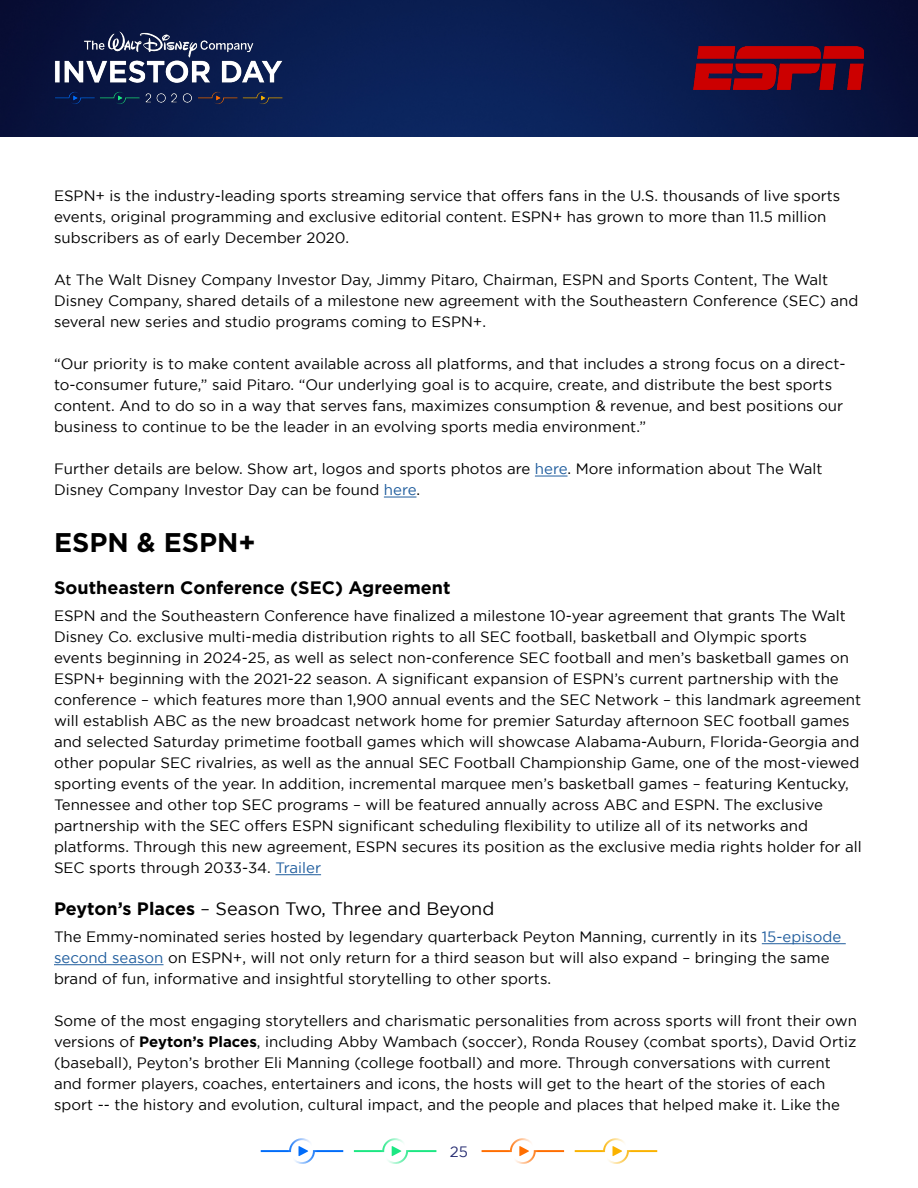
<style>
.page{position:relative;width:918px;height:1188px;background:#fff}
.page>*{position:absolute;margin:0;border:0;box-sizing:border-box;transform-origin:0 0}
.t1{font:700 27px "Gotham";color:#000}
.t2{font:18px "Gotham";color:#000}
.t3{font:700 18px "Gotham";color:#000}
.t4{font:15px/21px "Gotham";color:#000}
.t5{font:15px "Gotham";color:#272d72}
.s1{color:#215e9e}
.s2{font-weight:700}
</style>
<div class="page">
<img style="left:0;top:0;width:918px;height:136px">
<img style="left:54px;top:31px;width:229px;height:74px">
<img style="left:694px;top:47px;width:170px;height:42px">
<svg style="left:482px;top:1138px;width:82px;height:26px"></svg>
<svg style="left:354px;top:1138px;width:82px;height:26px"></svg>
<svg style="left:261px;top:1138px;width:82px;height:26px"></svg>
<svg style="left:575px;top:1138px;width:82px;height:26px"></svg>
<hr style="left:535px;top:476px;width:33px;height:1px;background:#215e9e">
<hr style="left:384px;top:497px;width:33px;height:1px;background:#215e9e">
<hr style="left:275px;top:874px;width:46px;height:1px;background:#215e9e">
<hr style="left:762px;top:943px;width:84px;height:1px;background:#215e9e">
<hr style="left:54px;top:964px;width:110px;height:1px;background:#215e9e">
<p class="t4" style="left:54px;top:185px;width:788px">ESPN+ is the industry-leading sports streaming service that offers fans in the U.S. thousands of live sports events, original programming and exclusive editorial content. ESPN+ has grown to more than 11.5 million subscribers as of early December 2020.</p>
<p class="t4" style="left:54px;top:269px;width:806px">At The Walt Disney Company Investor Day, Jimmy Pitaro, Chairman, ESPN and Sports Content, The Walt<br>Disney Company, shared details of a milestone new agreement with the Southeastern Conference (SEC) and several new series and studio programs coming to ESPN+.</p>
<p class="t4" style="left:54px;top:353px;width:793px">“Our priority is to make content available across all platforms, and that includes a strong focus on a direct&shy;to-consumer future,” said Pitaro. “Our underlying goal is to acquire, create, and distribute the best sports content. And to do so in a way that serves fans, maximizes consumption &amp; revenue, and best positions our business to continue to be the leader in an evolving sports media environment.”</p>
<p class="t4" style="left:54px;top:458px;width:770px">Further details are below. Show art, logos and sports photos are <span class="s1">here</span>. More information about The Walt<br>Disney Company Investor Day can be found <span class="s1">here</span>.</p>
<h1 class="t1" style="left:54px;top:524px;width:203px">ESPN &amp; ESPN+</h1>
<p class="t3" style="left:54px;top:575px;width:398px">Southeastern Conference (SEC) Agreement</p>
<p class="t4" style="left:54px;top:605px;width:809px">ESPN and the Southeastern Conference have finalized a milestone 10-year agreement that grants The Walt Disney Co. exclusive multi-media distribution rights to all SEC football, basketball and Olympic sports<br>events beginning in 2024-25, as well as select non-conference SEC football and men’s basketball games on ESPN+ beginning with the 2021-22 season. A significant expansion of ESPN’s current partnership with the conference – which features more than 1,900 annual events and the SEC Network – this landmark agreement will establish ABC as the new broadcast network home for premier Saturday afternoon SEC football games and selected Saturday primetime football games which will showcase Alabama-Auburn, Florida-Georgia and other popular SEC rivalries, as well as the annual SEC Football Championship Game, one of the most-viewed sporting events of the year. In addition, incremental marquee men’s basketball games – featuring Kentucky, Tennessee and other top SEC programs – will be featured annually across ABC and ESPN. The exclusive partnership with the SEC offers ESPN significant scheduling flexibility to utilize all of its networks and platforms. Through this new agreement, ESPN secures its position as the exclusive media rights holder for all SEC sports through 2033-34. <span class="s1">Trailer</span></p>
<p class="t2" style="left:54px;top:898px;width:442px"><span class="s2">Peyton’s Places</span> – Season Two, Three and Beyond</p>
<p class="t4" style="left:54px;top:926px;width:789px">The Emmy-nominated series hosted by legendary quarterback Peyton Manning, currently in its <span class="s1">15-episode second season</span> on ESPN+, will not only return for a third season but will also expand – bringing the same brand of fun, informative and insightful storytelling to other sports.</p>
<p class="t4" style="left:54px;top:1010px;width:804px">Some of the most engaging storytellers and charismatic personalities from across sports will front their own versions of <span class="s2">Peyton’s Places</span>, including Abby Wambach (soccer), Ronda Rousey (combat sports), David Ortiz (baseball), Peyton’s brother Eli Manning (college football) and more. Through conversations with current and former players, coaches, entertainers and icons, the hosts will get to the heart of the stories of each sport -- the history and evolution, cultural impact, and the people and places that helped make it. Like the</p>
<p class="t5" style="left:450px;top:1143px;width:20px">25</p>
</div>
